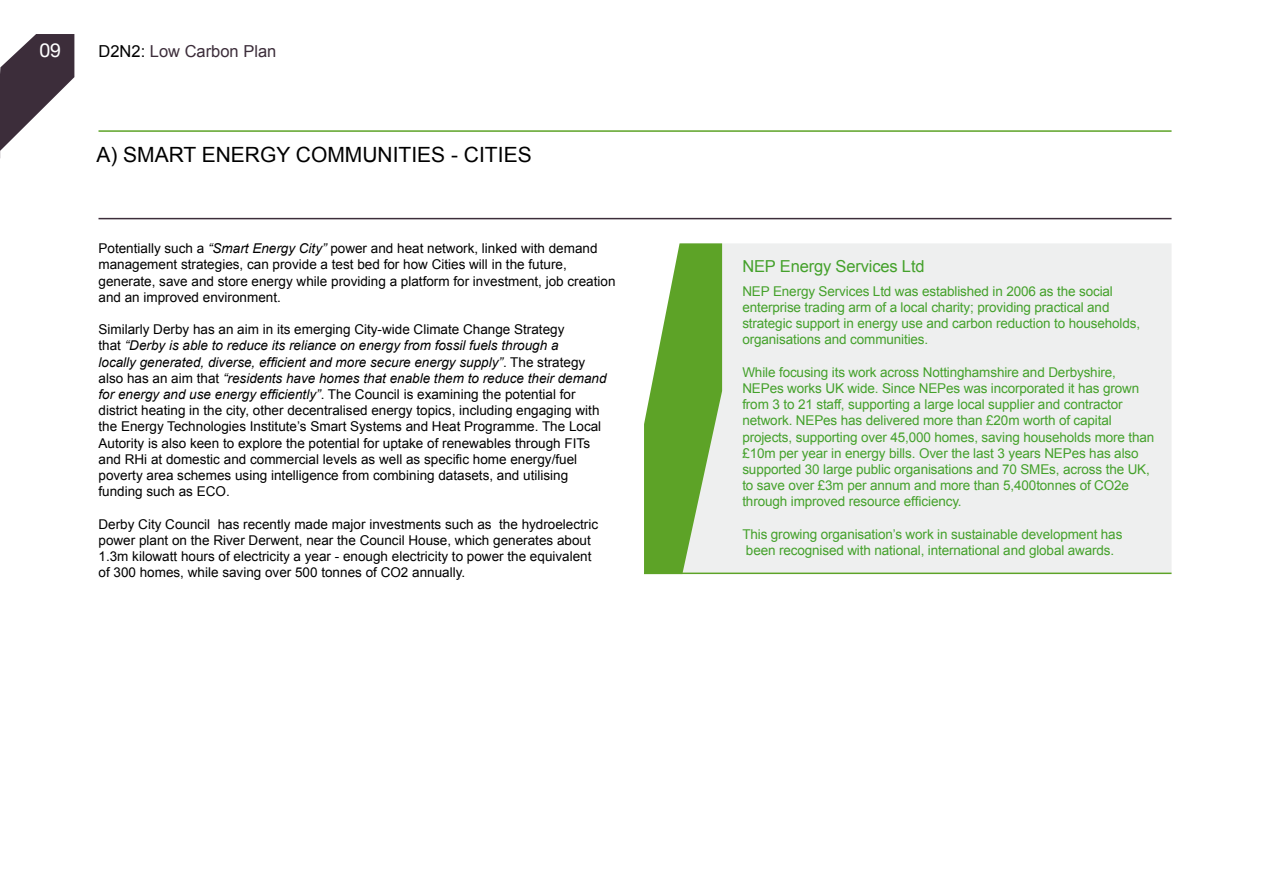
<style>
.page{position:relative;width:1263px;height:893px;background:#fff}
.page>*{position:absolute;margin:0;border:0;box-sizing:border-box;transform-origin:0 0}
.t1{font:21px "Arial";color:#000}
.t2{font:19.5px "Helvetica Neue LT";color:#fff}
.t3{font:16.5px "Arial";letter-spacing:-.01em;color:#44a12b}
.t4{font:16.5px "Arial";color:#3c2d3a}
.t5{font:13.5px/16.2px "Arial";color:#000}
.t6{font:13.5px/16.2px "Arial";letter-spacing:-.01em;color:#44a12b}
.s1{color:#000}
.s2{font-style:italic}
</style>
<div class="page">
<hr style="left:0;top:0;width:1px;height:893px;background:#3c2d3a">
<hr style="left:99px;top:130px;width:1072px;height:2px;background:#5da327">
<hr style="left:99px;top:218px;width:1072px;height:1px;background:#3c2d3a">
<svg style="left:0;top:34px;width:74px;height:124px"></svg>
<div style="left:722px;top:243px;width:449px;height:330px;background:#eeefef"></div>
<svg style="left:644px;top:243px;width:78px;height:330px;background:#86b95e"></svg>
<hr style="left:644px;top:573px;width:527px;height:1px;background:#5da327">
<h2 class="t2" style="left:39px;top:39px;width:23px">09</h2>
<p class="t4" style="left:99px;top:40px;width:179px"><span class="s1">D2N2:</span> Low Carbon Plan</p>
<h1 class="t1" style="left:96px;top:141px;width:437px">A) SMART ENERGY COMMUNITIES - CITIES</h1>
<p class="t5" style="left:99px;top:240px;width:518px">Potentially such a <span class="s2">“Smart Energy City”</span> power and heat network, linked with demand management strategies, can provide a test bed for how Cities will in the future, generate, save and store energy while providing a platform for investment, job creation and an improved environment.</p>
<p class="t5" style="left:99px;top:321px;width:510px">Similarly Derby has an aim in its emerging City-wide Climate Change Strategy<br>that <span class="s2">“Derby is able to reduce its reliance on energy from fossil fuels through a<br>locally generated, diverse, efficient and more secure energy supply”</span>. The strategy also has an aim that <span class="s2">“residents have homes that enable them to reduce their demand for energy and use energy efficiently”</span>. The Council is examining the potential for district heating in the city, other decentralised energy topics, including engaging with the Energy Technologies Institute’s Smart Systems and Heat Programme. The Local Autority is also keen to explore the potential for uptake of renewables through FITs and RHi at domestic and commercial levels as well as specific home energy/fuel poverty area schemes using intelligence from combining datasets, and utilising funding such as ECO.</p>
<p class="t5" style="left:99px;top:516px;width:501px">Derby City Council has recently made major investments such as the hydroelectric power plant on the River Derwent, near the Council House, which generates about 1.3m kilowatt hours of electricity a year - enough electricity to power the equivalent of 300 homes, while saving over 500 tonnes of CO2 annually.</p>
<p class="t3" style="left:742px;top:255px;width:184px">NEP Energy Services Ltd</p>
<p class="t6" style="left:742px;top:283px;width:399px">NEP Energy Services Ltd was established in 2006 as the social enterprise trading arm of a local charity; providing practical and strategic support in energy use and carbon reduction to households, organisations and communities.</p>
<p class="t6" style="left:742px;top:364px;width:414px">While focusing its work across Nottinghamshire and Derbyshire, NEPes works UK wide. Since NEPes was incorporated it has grown from 3 to 21 staff, supporting a large local supplier and contractor network. NEPes has delivered more than £20m worth of capital projects, supporting over 45,000 homes, saving households more than £10m per year in energy bills. Over the last 3 years NEPes has also supported 30 large public organisations and 70 SMEs, across the UK, to save over £3m per annum and more than 5,400tonnes of CO2e through improved resource efficiency.</p>
<p class="t6" style="left:742px;top:526px;width:382px">This growing organisation’s work in sustainable development has been recognised with national, international and global awards.</p>
</div>
